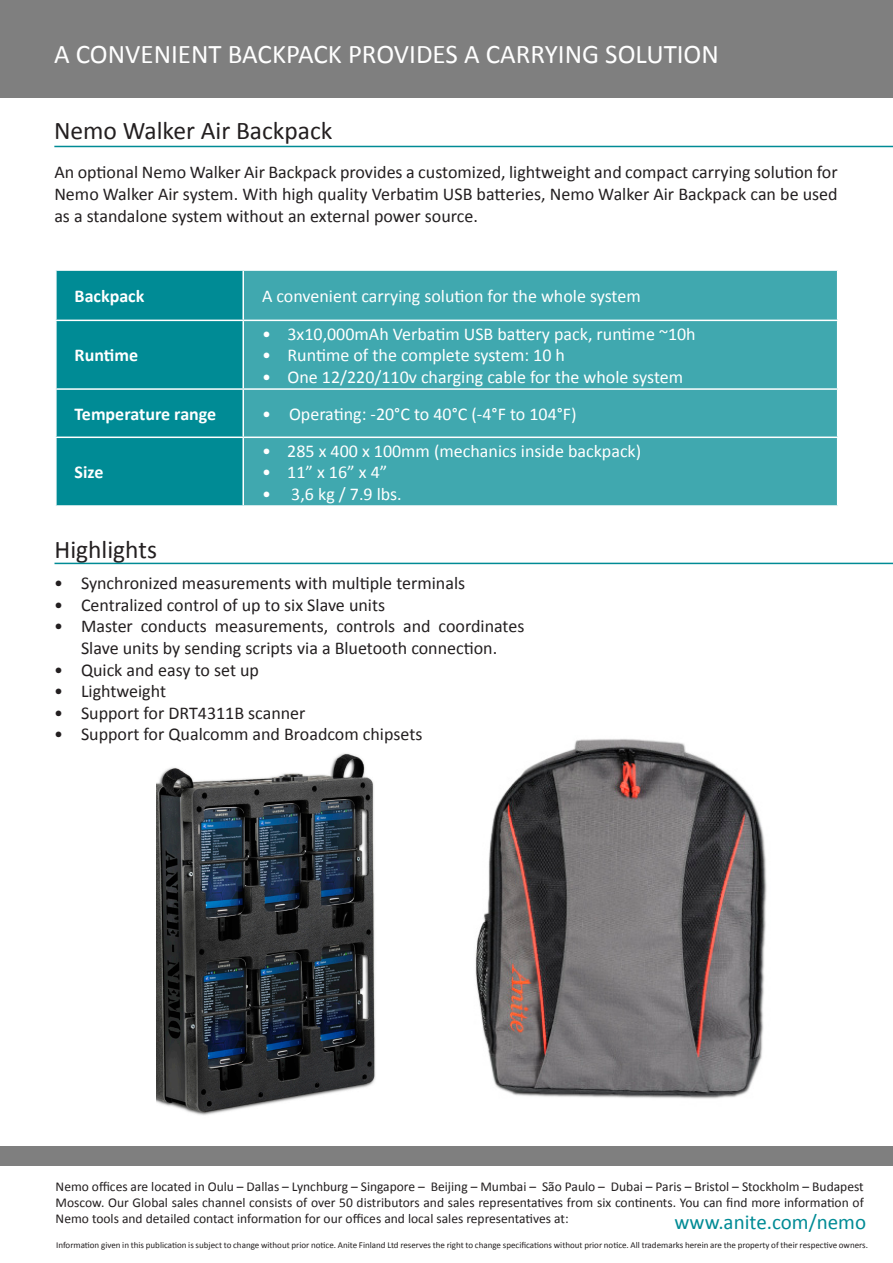
<style>
.page{position:relative;width:893px;height:1263px;background:#fff}
.page>*{position:absolute;margin:0;border:0;box-sizing:border-box;transform-origin:0 0}
.t1{font:27px "Calibri";color:#fff}
.t2{font:25.5px "Calibri";color:#231f20}
.t3{font:21px "Calibri";color:#008b95}
.t4{font:18px/21.6px "Calibri";color:#231f20;text-align:justify}
.t5{font:18px "Calibri";color:#fff}
.t6{font:700 18px "Calibri";color:#fff}
.t7{font:13.5px/16.2px "Calibri";color:#231f20;text-align:justify}
.t8{font:9px "Calibri";color:#231f20}
</style>
<div class="page">
<div style="left:0;top:0;width:893px;height:98px;background:#7f7f7f"></div>
<hr style="left:54px;top:146px;width:839px;height:1px;background:#008b95">
<div style="left:57px;top:271px;width:185px;height:234px;background:#008b95"></div>
<div style="left:244px;top:271px;width:593px;height:234px;background:#40a8af"></div>
<hr style="left:55px;top:320px;width:188px;height:1px;background:#fff">
<hr style="left:243px;top:320px;width:595px;height:1px;background:#fff">
<hr style="left:55px;top:388px;width:188px;height:2px;background:#fff">
<hr style="left:243px;top:388px;width:595px;height:2px;background:#fff">
<hr style="left:55px;top:436px;width:188px;height:2px;background:#fff">
<hr style="left:243px;top:436px;width:595px;height:2px;background:#fff">
<img style="left:156px;top:753px;width:220px;height:362px">
<img style="left:475px;top:739px;width:292px;height:360px">
<hr style="left:55px;top:563px;width:838px;height:1px;background:#008b95">
<div style="left:0;top:1146px;width:893px;height:20px;background:#7f7f7f"></div>
<p class="t1" style="left:54px;top:37px;width:666px">A CONVENIENT BACKPACK PROVIDES A CARRYING SOLUTION</p>
<p class="t2" style="left:54px;top:115px;width:280px">Nemo Walker Air Backpack</p>
<p class="t4" style="left:54px;top:162px;width:785px">An optional Nemo Walker Air Backpack provides a customized, lightweight and compact carrying solution for Nemo Walker Air system. With high quality Verbatim USB batteries, Nemo Walker Air Backpack can be used as a standalone system without an external power source.</p>
<p class="t6" style="left:75px;top:284px;width:71px">Backpack</p>
<p class="t5" style="left:262px;top:285px;width:380px">A convenient carrying solution for the whole system</p>
<p class="t6" style="left:75px;top:344px;width:65px">Runtime</p>
<p class="t5" style="left:262px;top:322px;width:435px">• 3x10,000mAh Verbatim USB battery pack, runtime ~10h</p>
<p class="t5" style="left:262px;top:344px;width:305px">• Runtime of the complete system: 10 h</p>
<p class="t5" style="left:262px;top:366px;width:423px">• One 12/220/110v charging cable for the whole system</p>
<p class="t6" style="left:75px;top:402px;width:143px">Temperature range</p>
<p class="t5" style="left:262px;top:403px;width:316px">• Operating: -20°C to 40°C (-4°F to 104°F)</p>
<p class="t6" style="left:75px;top:461px;width:30px">Size</p>
<p class="t2" style="left:55px;top:533px;width:104px">Highlights</p>
<p class="t5" style="left:262px;top:439px;width:381px">• 285 x 400 x 100mm (mechanics inside backpack)</p>
<p class="t5" style="left:262px;top:461px;width:127px">• 11” x 16” x 4”</p>
<p class="t5" style="left:262px;top:483px;width:141px">• 3,6 kg / 7.9 lbs.</p>
<p class="t4" style="left:54px;top:572px;width:413px">• Synchronized measurements with multiple terminals</p>
<p class="t4" style="left:54px;top:594px;width:333px">• Centralized control of up to six Slave units</p>
<p class="t4" style="left:54px;top:616px;width:472px;text-align:center">• Master conducts measurements, controls and coordinates<br>Slave units by sending scripts via a Bluetooth connection.</p>
<p class="t4" style="left:54px;top:659px;width:207px">• Quick and easy to set up</p>
<p class="t4" style="left:54px;top:680px;width:114px">• Lightweight</p>
<p class="t4" style="left:54px;top:702px;width:253px">• Support for DRT4311B scanner</p>
<p class="t4" style="left:54px;top:724px;width:370px">• Support for Qualcomm and Broadcom chipsets</p>
<p class="t7" style="left:56px;top:1178px;width:810px">Nemo offices are located in Oulu – Dallas – Lynchburg – Singapore – Beijing – Mumbai – São Paulo – Dubai – Paris – Bristol – Stockholm – Budapest Moscow. Our Global sales channel consists of over 50 distributors and sales representatives from six continents. You can find more information of Nemo tools and detailed contact information for our offices and local sales representatives at:</p>
<p class="t3" style="left:674px;top:1209px;width:193px">www.anite.com/nemo</p>
<p class="t8" style="left:56px;top:1239px;width:813px">Information given in this publication is subject to change without prior notice. Anite Finland Ltd reserves the right to change specifications without prior notice. All trademarks herein are the property of their respective owners.</p>
</div>
